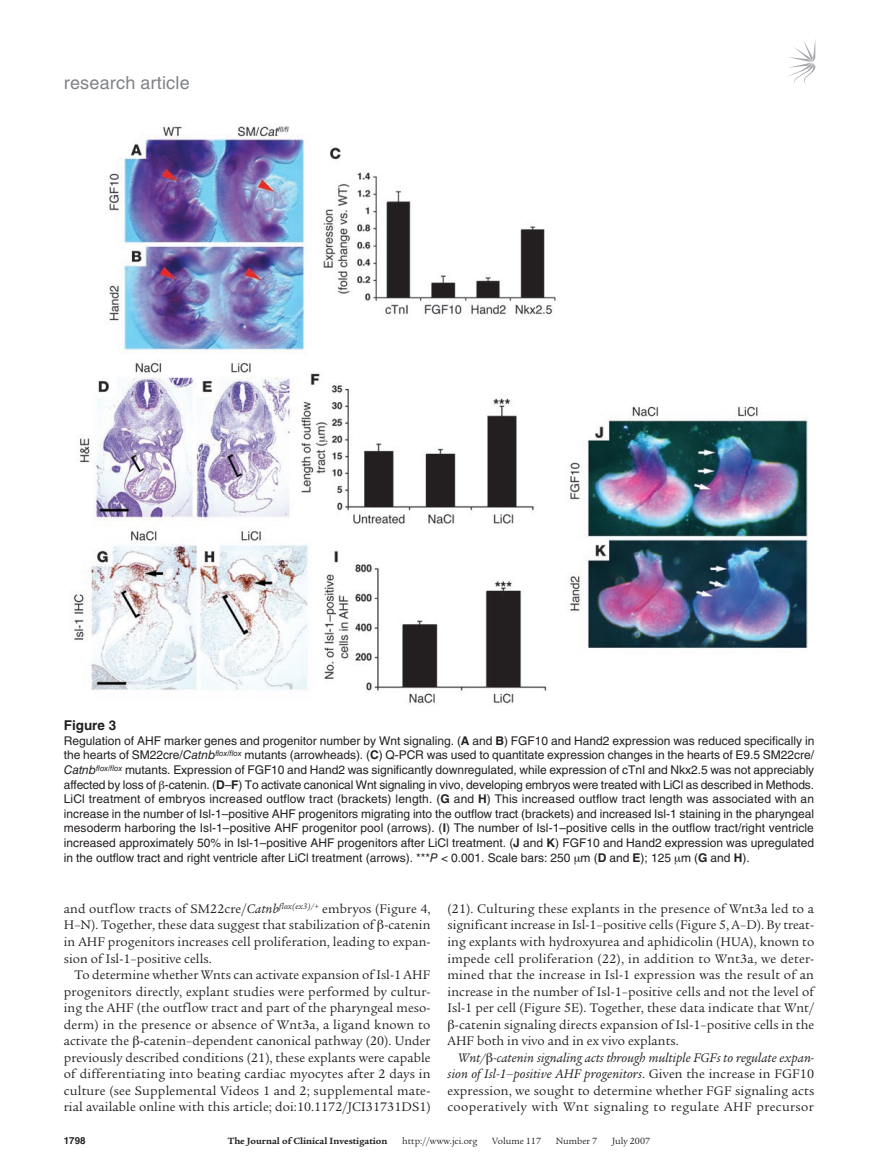
<style>
.page{position:relative;width:878px;height:1174px;background:#fff}
.page>*{position:absolute;margin:0;border:0;box-sizing:border-box;transform-origin:0 0}
.t1{font:18px "Helvetica LT Std";letter-spacing:.01em;color:#808285}
.t2{font:13.5px/16.5px "Legacy Serif Std";letter-spacing:.005em;color:#231f20;text-align:justify}
.t3{font:700 13.5px "Helvetica LT Std";color:#231f20}
.t4{font:12px/14.7px "Helvetica LT Std";color:#231f20;text-align:justify}
.t5{font:9.75px "Legacy Serif Std";color:#231f20}
.t6{font:700 9.75px "Legacy Serif Std";color:#231f20}
.t7{font:700 9.75px "Helvetica LT Std";color:#231f20}
.s1{font-weight:700}
.s2{font-style:italic}
</style>
<div class="page">
<svg style="left:789px;top:41px;width:26px;height:44px"></svg>
<img style="left:73px;top:125px;width:735px;height:579px">
<h1 class="t1" style="left:64px;top:72px;width:127px">research article</h1>
<p class="t3" style="left:64px;top:717px;width:54px">Figure 3</p>
<p class="t4" style="left:64px;top:733px;width:752px">Regulation of AHF marker genes and progenitor number by Wnt signaling. (<span class="s1">A</span> and <span class="s1">B</span>) FGF10 and Hand2 expression was reduced specifically in the hearts of SM22cre/<span class="s2">Catnb</span><sup>flox/flox</sup> mutants (arrowheads). (<span class="s1">C</span>) Q-PCR was used to quantitate expression changes in the hearts of E9.5 SM22cre/ <span class="s2">Catnb</span><sup>flox/flox</sup> mutants. Expression of FGF10 and Hand2 was significantly downregulated, while expression of cTnI and Nkx2.5 was not appreciably affected by loss of -catenin. (<span class="s1">D</span>–<span class="s1">F</span>) To activate canonical Wnt signaling in vivo, developing embryos were treated with LiCl as described in Methods.<br>LiCl treatment of embryos increased outflow tract (brackets) length. (<span class="s1">G</span> and <span class="s1">H</span>) This increased outflow tract length was associated with an increase in the number of Isl-1–positive AHF progenitors migrating into the outflow tract (brackets) and increased Isl-1 staining in the pharyngeal mesoderm harboring the Isl-1–positive AHF progenitor pool (arrows). (<span class="s1">I</span>) The number of Isl-1–positive cells in the outflow tract/right ventricle increased approximately 50% in Isl-1–positive AHF progenitors after LiCl treatment. (<span class="s1">J</span> and <span class="s1">K</span>) FGF10 and Hand2 expression was upregulated in the outflow tract and right ventricle after LiCl treatment (arrows). ***<span class="s2">P</span> &lt; 0.001. Scale bars: 250 m (<span class="s1">D</span> and <span class="s1">E</span>); 125 m (<span class="s1">G</span> and <span class="s1">H</span>).</p>
<p class="t2" style="left:64px;top:900px;width:368px">and outflow tracts of SM22cre/<span class="s2">Catnb</span><sup>flox(ex3)/+</sup> embryos (Figure 4, H–N). Together, these data suggest that stabilization of -catenin in AHF progenitors increases cell proliferation, leading to expan&shy;sion of Isl-1–positive cells.</p>
<p class="t2" style="left:64px;top:966px;width:368px;text-indent:11px">To determine whether Wnts can activate expansion of Isl-1 AHF progenitors directly, explant studies were performed by cultur&shy;ing the AHF (the outflow tract and part of the pharyngeal meso&shy;derm) in the presence or absence of Wnt3a, a ligand known to activate the -catenin–dependent canonical pathway (20). Under previously described conditions (21), these explants were capable of differentiating into beating cardiac myocytes after 2 days in culture (see Supplemental Videos 1 and 2; supplemental mate&shy;rial available online with this article; doi:10.1172/JCI31731DS1)</p>
<p class="t2" style="left:447px;top:900px;width:368px">(21). Culturing these explants in the presence of Wnt3a led to a</p>
<p class="t2" style="left:447px;top:917px;width:368px">significant increase in Isl-1–positive cells (Figure 5, A–D). By treat-</p>
<p class="t2" style="left:447px;top:933px;width:368px">ing explants with hydroxyurea and aphidicolin (HUA), known to</p>
<p class="t2" style="left:447px;top:950px;width:368px">impede cell proliferation (22), in addition to Wnt3a, we deter-</p>
<p class="t2" style="left:447px;top:966px;width:368px">mined that the increase in Isl-1 expression was the result of an</p>
<p class="t2" style="left:447px;top:983px;width:368px">increase in the number of Isl-1–positive cells and not the level of</p>
<p class="t2" style="left:447px;top:999px;width:368px">Isl-1 per cell (Figure 5E). Together, these data indicate that Wnt/</p>
<p class="t2" style="left:455px;top:1016px;width:361px">-catenin signaling directs expansion of Isl-1–positive cells in the</p>
<p class="t2" style="left:447px;top:1032px;width:233px">AHF both in vivo and in ex vivo explants.</p>
<p class="t2" style="left:447px;top:1049px;width:368px;text-indent:11px"><span class="s2">Wnt/ -catenin signaling acts through multiple FGFs to regulate expan&shy;sion of Isl-1–positive AHF progenitors</span>. Given the increase in FGF10 expression, we sought to determine whether FGF signaling acts cooperatively with Wnt signaling to regulate AHF precursor</p>
<p class="t7" style="left:64px;top:1134px;width:23px">1798</p>
<p class="t6" style="left:228px;top:1135px;width:161px">The Journal of Clinical Investigation</p>
<p class="t5" style="left:402px;top:1135px;width:77px">http://www.jci.org</p>
<p class="t5" style="left:492px;top:1135px;width:50px">Volume 117</p>
<p class="t5" style="left:555px;top:1135px;width:43px">Number 7</p>
<p class="t5" style="left:612px;top:1135px;width:40px">July 2007</p>
</div>
